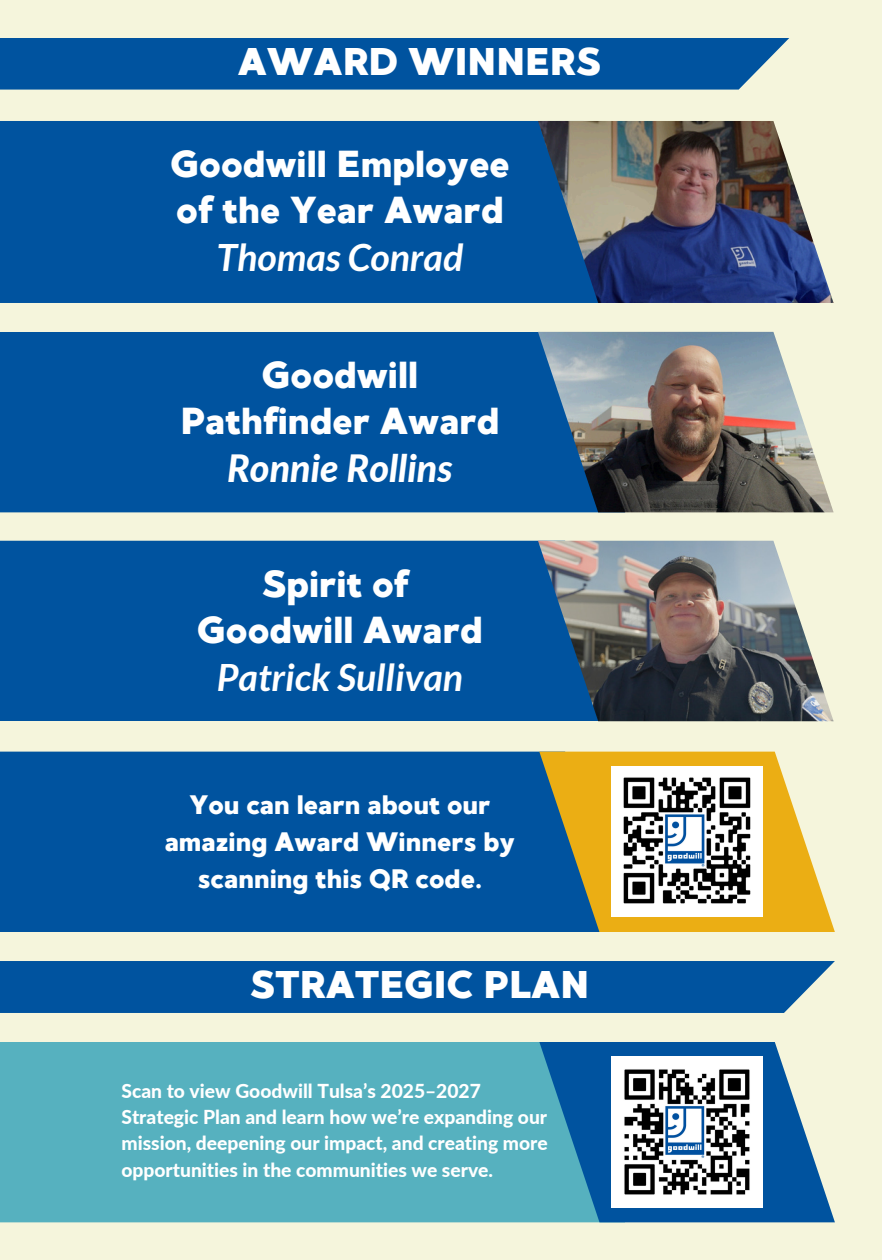
<style>
.page{position:relative;width:882px;height:1260px;background:#f5f5dc}
.page>*{position:absolute;margin:0;border:0;box-sizing:border-box;transform-origin:0 0}
.t1{font:38.5px "MADE Good Time Grotesk";color:#fff}
.t2{font:37.62px/46.9px "MADE Good Time Grotesk";color:#fff;text-align:center}
.t3{font:26.78px/37.3px "MADE Good Time Grotesk";color:#fff;text-align:center}
.t4{font:800 19.25px/26.2px "Lato";color:#fff}
.s1{font-family:"Lato";font-weight:700;font-style:italic}
.s2{font-family:"Lato";font-weight:800;font-style:italic}
</style>
<div class="page">
<div style="left:0;top:541px;width:538px;height:180px;background:#00539f"></div>
<div style="left:0;top:752px;width:539px;height:180px;background:#00539f"></div>
<div style="left:0;top:1042px;width:539px;height:180px;background:#56b1bf"></div>
<div style="left:0;top:332px;width:538px;height:180px;background:#00539f"></div>
<div style="left:0;top:121px;width:538px;height:182px;background:#00539f"></div>
<img style="left:538px;top:121px;width:296px;height:182px">
<img style="left:538px;top:541px;width:295px;height:180px">
<img style="left:538px;top:332px;width:295px;height:180px">
<svg style="left:539px;top:752px;width:296px;height:180px;fill:#ebae14"></svg>
<svg style="left:539px;top:1042px;width:296px;height:180px;fill:#00539f"></svg>
<img style="left:611px;top:766px;width:151px;height:151px">
<img style="left:611px;top:1057px;width:151px;height:150px">
<div style="left:0;top:38px;width:789px;height:52px;background:#00539f"></div>
<div style="left:0;top:961px;width:835px;height:52px;background:#00539f"></div>
<h2 class="t1" style="left:238px;top:37px;width:365px">AWARD WINNERS</h2>
<h3 class="t2" style="left:170px;top:141px;width:341px">Goodwill Employee of the Year Award<br><span class="s1">Thomas Conrad</span></h3>
<p class="t2" style="left:180px;top:352px;width:321px">Goodwill<br>Pathfinder Award<br><span class="s2">Ronnie Rollins</span></p>
<h1 class="t2" style="left:197px;top:561px;width:287px">Spirit of<br>Goodwill Award<br><span class="s1">Patrick Sullivan</span></h1>
<p class="t3" style="left:165px;top:786px;width:352px">You can learn about our amazing Award Winners by scanning this QR code.</p>
<h2 class="t1" style="left:250px;top:960px;width:341px">STRATEGIC PLAN</h2>
<p class="t4" style="left:121px;top:1077px;width:428px">Scan to view Goodwill Tulsa’s 2025–2027<br>Strategic Plan and learn how we’re expanding our mission, deepening our impact, and creating more opportunities in the communities we serve.</p>
</div>
